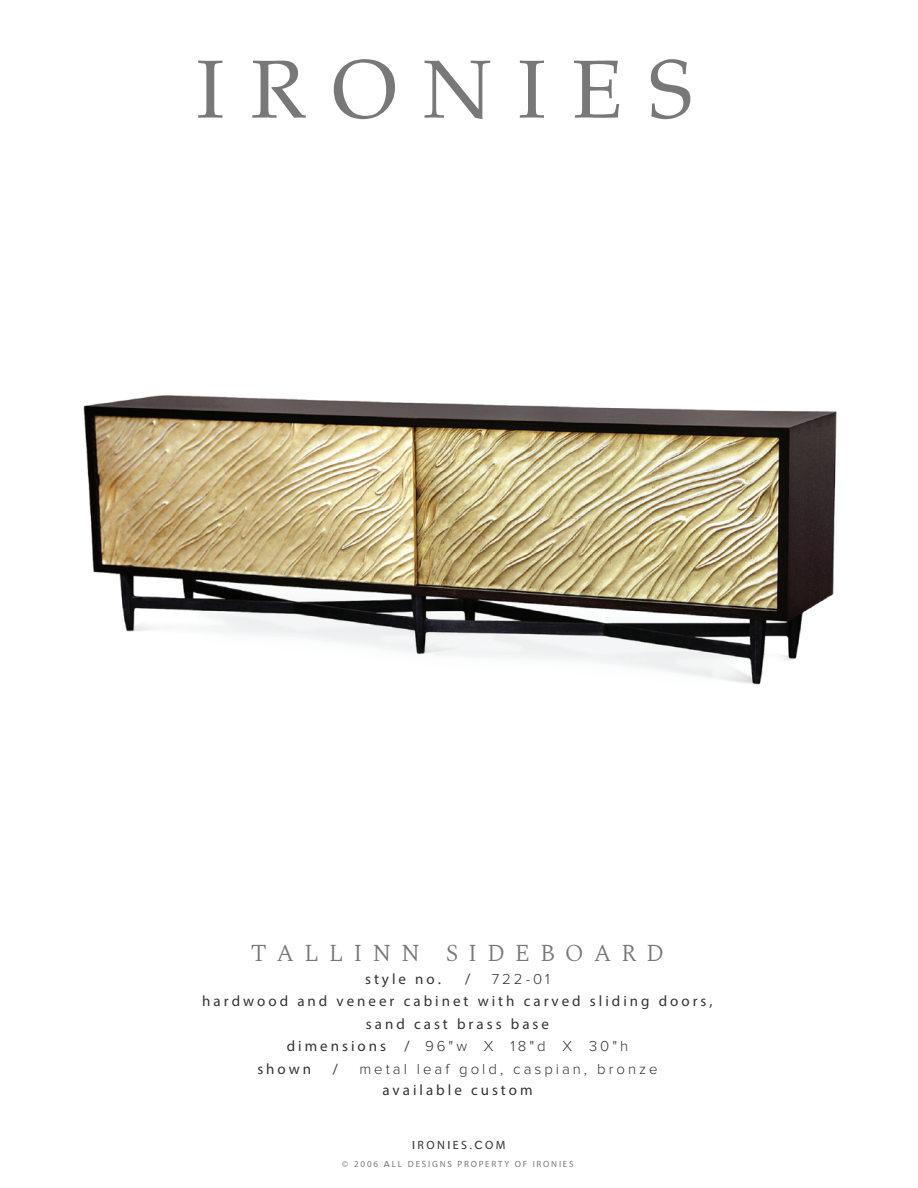
<style>
.page{position:relative;width:918px;height:1188px;background:#fff}
.page>*{position:absolute;margin:0;border:0;box-sizing:border-box;transform-origin:0 0}
.t1{font:82.5px "Palatino";letter-spacing:.32em;color:#777877}
.t2{font:300 24px "Spectral";letter-spacing:.41em;color:#777877}
.t3{font:15px/22.5px "Myriad Pro";letter-spacing:.2em;color:#323332;text-align:center}
.t4{font:300 15px "Proxima Nova";letter-spacing:.2em;color:#323332}
.t5{font:12px "Myriad Pro";letter-spacing:.2em;color:#323332}
.t6{font:9px "Myriad Pro";letter-spacing:.2em;color:#777877}
.s1{font-family:"Proxima Nova";font-weight:500}
.s2{font-family:"Myriad Pro";font-weight:400}
</style>
<div class="page">
<img style="left:83px;top:395px;width:754px;height:290px">
<h1 class="t1" style="left:196px;top:41px;width:497px">IRONIES</h1>
<h2 class="t2" style="left:251px;top:936px;width:415px">TALLINN SIDEBOARD</h2>
<p class="t3" style="left:365px;top:967px;width:78px">style no<span class="s1">.</span></p>
<p class="t3" style="left:465px;top:967px;width:7px">/</p>
<p class="t4" style="left:492px;top:972px;width:60px">722-01</p>
<p class="t3" style="left:202px;top:990px;width:512px">hardwood and veneer cabinet with carved sliding doors, sand cast brass base</p>
<p class="t4" style="left:287px;top:1039px;width:343px"><span class="s2">dimensions /</span> 96"w X 18"d X 30"h</p>
<p class="t3" style="left:257px;top:1057px;width:55px">shown</p>
<p class="t3" style="left:333px;top:1057px;width:7px">/</p>
<p class="t4" style="left:359px;top:1062px;width:300px">metal leaf gold, caspian, bronze</p>
<p class="t3" style="left:382px;top:1078px;width:152px">available custom</p>
<p class="t5" style="left:412px;top:1137px;width:95px"><span class="s1">I</span>RON<span class="s1">I</span>ES<span class="s1">.C</span>OM</p>
<p class="t6" style="left:342px;top:1158px;width:233px">© 2006 <span class="s1">A</span>LL DESIGNS PROPERTY OF IRONIES</p>
</div>
